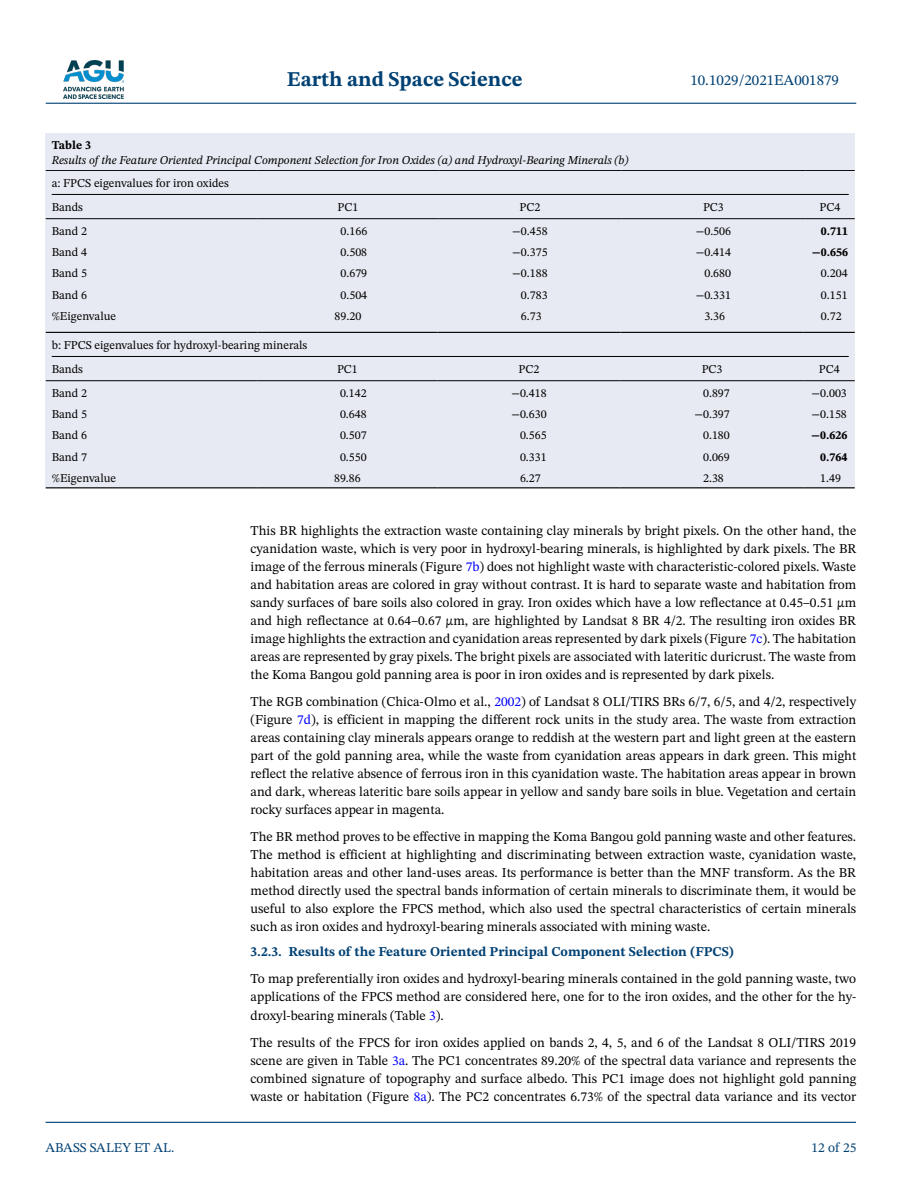
<style>
.page{position:relative;width:902px;height:1183px;background:#fff}
.page>*{position:absolute;margin:0;border:0;box-sizing:border-box;transform-origin:0 0}
.t1{font:700 21px "STIX Two Text";color:#004174}
.t2{font:15px "STIX Two Text";color:#004174}
.t3{font:13.5px/18px "STIX Two Text";color:#000;text-align:justify}
.t4{font:700 13.5px "STIX Two Text";color:#004174}
.t5{font:13.5px "STIX Two Text";color:#004174}
.t6{font:12px/24.2px "STIX Two Text";color:#000}
.t7{font:italic 12px "STIX Two Text";color:#000}
.t8{font:700 12px "STIX Two Text";color:#000}
.s1{color:#00f}
</style>
<div class="page">
<img style="left:63px;top:60px;width:60px;height:39px">
<hr style="left:46px;top:103px;width:810px;height:1px;background:#004174">
<hr style="left:45px;top:1121px;width:810px;height:1px;background:#004174">
<div style="left:46px;top:170px;width:808px;height:318px;background:#e7eaf2"></div>
<hr style="left:46px;top:170px;width:212px;height:1px;background:#000">
<hr style="left:258px;top:170px;width:180px;height:1px;background:#000">
<hr style="left:438px;top:170px;width:183px;height:1px;background:#000">
<hr style="left:621px;top:170px;width:184px;height:1px;background:#000">
<hr style="left:805px;top:170px;width:49px;height:1px;background:#000">
<hr style="left:46px;top:218px;width:212px;height:1px;background:#000">
<hr style="left:258px;top:218px;width:180px;height:1px;background:#000">
<hr style="left:438px;top:218px;width:183px;height:1px;background:#000">
<hr style="left:621px;top:218px;width:184px;height:1px;background:#000">
<hr style="left:805px;top:218px;width:49px;height:1px;background:#000">
<hr style="left:52px;top:194px;width:796px;height:1px;background:#000">
<hr style="left:46px;top:332px;width:211px;height:1px;background:#000">
<hr style="left:257px;top:332px;width:180px;height:1px;background:#000">
<hr style="left:437px;top:332px;width:183px;height:1px;background:#000">
<hr style="left:620px;top:332px;width:183px;height:1px;background:#000">
<hr style="left:803px;top:332px;width:51px;height:1px;background:#000">
<hr style="left:46px;top:380px;width:211px;height:1px;background:#000">
<hr style="left:257px;top:380px;width:180px;height:1px;background:#000">
<hr style="left:437px;top:380px;width:183px;height:1px;background:#000">
<hr style="left:620px;top:380px;width:183px;height:1px;background:#000">
<hr style="left:803px;top:380px;width:51px;height:1px;background:#000">
<hr style="left:46px;top:487px;width:211px;height:1px;background:#000">
<hr style="left:257px;top:487px;width:180px;height:1px;background:#000">
<hr style="left:437px;top:487px;width:183px;height:1px;background:#000">
<hr style="left:620px;top:487px;width:183px;height:1px;background:#000">
<hr style="left:803px;top:487px;width:51px;height:1px;background:#000">
<hr style="left:52px;top:356px;width:796px;height:1px;background:#000">
<div style="left:46px;top:134px;width:808px;height:36px;background:#e7eaf2"></div>
<h1 class="t1" style="left:287px;top:64px;width:237px">Earth and Space Science</h1>
<p class="t8" style="left:52px;top:136px;width:41px">Table 3</p>
<p class="t7" style="left:52px;top:151px;width:578px">Results of the Feature Oriented Principal Component Selection for Iron Oxides (a) and Hydroxyl-Bearing Minerals (b)</p>
<p class="t2" style="left:690px;top:69px;width:150px">10.1029/2021EA001879</p>
<p class="t6" style="left:52px;top:171px;width:179px">a: FPCS eigenvalues for iron oxides<br>Bands</p>
<p class="t6" style="left:337px;top:195px;width:22px">PC1</p>
<p class="t6" style="left:519px;top:195px;width:22px">PC2</p>
<p class="t6" style="left:703px;top:195px;width:22px">PC3</p>
<p class="t6" style="left:819px;top:195px;width:22px">PC4</p>
<p class="t6" style="left:52px;top:219px;width:37px">Band 2</p>
<p class="t6" style="left:340px;top:219px;width:28px">0.166</p>
<p class="t6" style="left:512px;top:219px;width:37px">−0.458</p>
<p class="t6" style="left:695px;top:219px;width:37px">−0.506</p>
<p class="t8" style="left:820px;top:222px;width:29px">0.711</p>
<p class="t6" style="left:52px;top:240px;width:37px">Band 4</p>
<p class="t6" style="left:340px;top:240px;width:28px">0.508</p>
<p class="t6" style="left:512px;top:240px;width:37px">−0.375</p>
<p class="t6" style="left:695px;top:240px;width:37px">−0.414</p>
<p class="t8" style="left:811px;top:244px;width:38px">−0.656</p>
<p class="t6" style="left:52px;top:261px;width:37px">Band 5</p>
<p class="t6" style="left:340px;top:261px;width:28px">0.679</p>
<p class="t6" style="left:512px;top:261px;width:37px">−0.188</p>
<p class="t6" style="left:704px;top:261px;width:28px">0.680</p>
<p class="t6" style="left:820px;top:261px;width:28px">0.204</p>
<p class="t6" style="left:52px;top:282px;width:37px">Band 6</p>
<p class="t6" style="left:340px;top:282px;width:28px">0.504</p>
<p class="t6" style="left:521px;top:282px;width:28px">0.783</p>
<p class="t6" style="left:695px;top:282px;width:37px">−0.331</p>
<p class="t6" style="left:820px;top:282px;width:28px">0.151</p>
<p class="t6" style="left:52px;top:303px;width:66px">%Eigenvalue</p>
<p class="t6" style="left:334px;top:303px;width:28px">89.20</p>
<p class="t6" style="left:521px;top:303px;width:22px">6.73</p>
<p class="t6" style="left:704px;top:303px;width:22px">3.36</p>
<p class="t6" style="left:820px;top:303px;width:22px">0.72</p>
<p class="t6" style="left:52px;top:333px;width:257px">b: FPCS eigenvalues for hydroxyl-bearing minerals<br>Bands</p>
<p class="t6" style="left:337px;top:357px;width:22px">PC1</p>
<p class="t6" style="left:518px;top:357px;width:22px">PC2</p>
<p class="t6" style="left:701px;top:357px;width:22px">PC3</p>
<p class="t6" style="left:818px;top:357px;width:22px">PC4</p>
<p class="t6" style="left:52px;top:381px;width:37px">Band 2</p>
<p class="t6" style="left:340px;top:381px;width:28px">0.142</p>
<p class="t6" style="left:511px;top:381px;width:37px">−0.418</p>
<p class="t6" style="left:703px;top:381px;width:28px">0.897</p>
<p class="t6" style="left:811px;top:381px;width:37px">−0.003</p>
<p class="t6" style="left:52px;top:402px;width:37px">Band 5</p>
<p class="t6" style="left:340px;top:402px;width:28px">0.648</p>
<p class="t6" style="left:511px;top:402px;width:37px">−0.630</p>
<p class="t6" style="left:694px;top:402px;width:37px">−0.397</p>
<p class="t6" style="left:811px;top:402px;width:37px">−0.158</p>
<p class="t6" style="left:52px;top:423px;width:37px">Band 6</p>
<p class="t6" style="left:340px;top:423px;width:28px">0.507</p>
<p class="t6" style="left:520px;top:423px;width:28px">0.565</p>
<p class="t6" style="left:703px;top:423px;width:28px">0.180</p>
<p class="t8" style="left:811px;top:427px;width:38px">−0.626</p>
<p class="t6" style="left:52px;top:444px;width:37px">Band 7</p>
<p class="t6" style="left:340px;top:444px;width:28px">0.550</p>
<p class="t6" style="left:520px;top:444px;width:28px">0.331</p>
<p class="t6" style="left:703px;top:444px;width:28px">0.069</p>
<p class="t8" style="left:820px;top:448px;width:29px">0.764</p>
<p class="t6" style="left:52px;top:465px;width:66px">%Eigenvalue</p>
<p class="t6" style="left:334px;top:465px;width:28px">89.86</p>
<p class="t6" style="left:520px;top:465px;width:22px">6.27</p>
<p class="t6" style="left:703px;top:465px;width:22px">2.38</p>
<p class="t6" style="left:820px;top:465px;width:22px">1.49</p>
<p class="t5" style="left:45px;top:1137px;width:130px">ABASS SALEY ET AL.</p>
<p class="t3" style="left:250px;top:521px;width:607px">This BR highlights the extraction waste containing clay minerals by bright pixels. On the other hand, the cyanidation waste, which is very poor in hydroxyl-bearing minerals, is highlighted by dark pixels. The BR image of the ferrous minerals (Figure <span class="s1">7b</span>) does not highlight waste with characteristic-colored pixels. Waste and habitation areas are colored in gray without contrast. It is hard to separate waste and habitation from sandy surfaces of bare soils also colored in gray. Iron oxides which have a low reflectance at 0.45–0.51 μm and high reflectance at 0.64–0.67 μm, are highlighted by Landsat 8 BR 4/2. The resulting iron oxides BR image highlights the extraction and cyanidation areas represented by dark pixels (Figure <span class="s1">7c</span>). The habitation areas are represented by gray pixels. The bright pixels are associated with lateritic duricrust. The waste from the Koma Bangou gold panning area is poor in iron oxides and is represented by dark pixels.</p>
<p class="t3" style="left:250px;top:692px;width:607px">The RGB combination (Chica-Olmo et al., <span class="s1">2002</span>) of Landsat 8 OLI/TIRS BRs 6/7, 6/5, and 4/2, respectively (Figure <span class="s1">7d</span>), is efficient in mapping the different rock units in the study area. The waste from extraction areas containing clay minerals appears orange to reddish at the western part and light green at the eastern part of the gold panning area, while the waste from cyanidation areas appears in dark green. This might reflect the relative absence of ferrous iron in this cyanidation waste. The habitation areas appear in brown and dark, whereas lateritic bare soils appear in yellow and sandy bare soils in blue. Vegetation and certain rocky surfaces appear in magenta.</p>
<p class="t3" style="left:250px;top:827px;width:607px">The BR method proves to be effective in mapping the Koma Bangou gold panning waste and other features.<br>The method is efficient at highlighting and discriminating between extraction waste, cyanidation waste, habitation areas and other land-uses areas. Its performance is better than the MNF transform. As the BR method directly used the spectral bands information of certain minerals to discriminate them, it would be useful to also explore the FPCS method, which also used the spectral characteristics of certain minerals such as iron oxides and hydroxyl-bearing minerals associated with mining waste.</p>
<p class="t4" style="left:250px;top:942px;width:485px">3.2.3. Results of the Feature Oriented Principal Component Selection (FPCS)</p>
<p class="t3" style="left:250px;top:969px;width:607px">To map preferentially iron oxides and hydroxyl-bearing minerals contained in the gold panning waste, two applications of the FPCS method are considered here, one for to the iron oxides, and the other for the hy&shy;droxyl-bearing minerals (Table <span class="s1">3</span>).</p>
<p class="t3" style="left:250px;top:1032px;width:607px">The results of the FPCS for iron oxides applied on bands 2, 4, 5, and 6 of the Landsat 8 OLI/TIRS 2019 scene are given in Table <span class="s1">3a</span>. The PC1 concentrates 89.20% of the spectral data variance and represents the combined signature of topography and surface albedo. This PC1 image does not highlight gold panning waste or habitation (Figure <span class="s1">8a</span>). The PC2 concentrates 6.73% of the spectral data variance and its vector</p>
<p class="t5" style="left:811px;top:1137px;width:46px">12 of 25</p>
</div>
